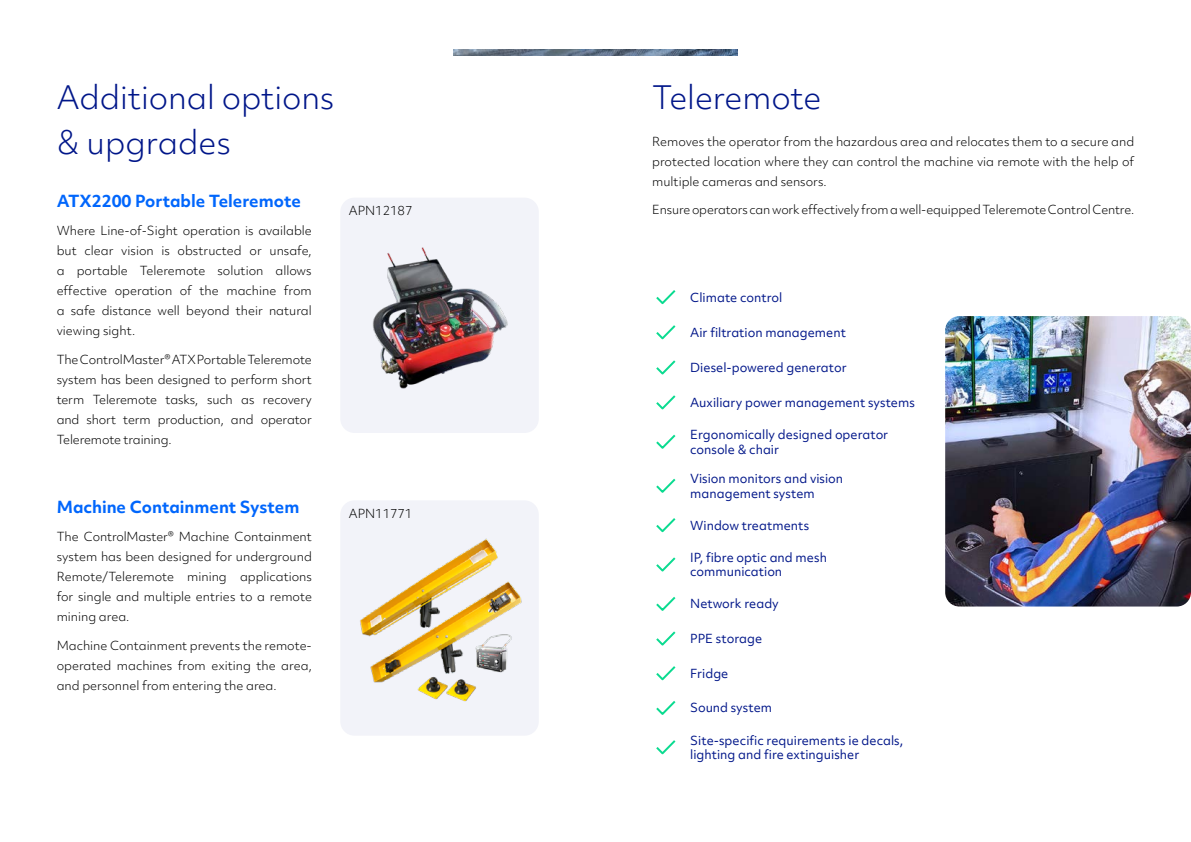
<style>
.page{position:relative;width:1191px;height:842px;background:#fff}
.page>*{position:absolute;margin:0;border:0;box-sizing:border-box;transform-origin:0 0}
.t1{font:300 31px/45px "Objektiv Mk 2";color:#001689}
.t2{font:700 16px "Objektiv Mk 2";color:#0066fc}
.t3{font:300 12px/20px "Objektiv Mk 2";color:#000;text-align:justify}
.t4{font:12px/14.4px "Objektiv Mk 2";color:#001689}
</style>
<div class="page">
<div style="left:340px;top:198px;width:199px;height:235px;background:#f2f3f9;border-radius:14px"></div>
<img style="left:372px;top:247px;width:136px;height:142px">
<div style="left:340px;top:500px;width:199px;height:236px;background:#f2f3f9;border-radius:14px"></div>
<img style="left:360px;top:538px;width:162px;height:164px">
<svg style="left:656px;top:290px;width:20px;height:15px"></svg>
<svg style="left:656px;top:325px;width:20px;height:15px"></svg>
<svg style="left:656px;top:360px;width:20px;height:15px"></svg>
<svg style="left:656px;top:395px;width:20px;height:15px"></svg>
<svg style="left:656px;top:434px;width:20px;height:15px"></svg>
<svg style="left:656px;top:478px;width:20px;height:15px"></svg>
<svg style="left:656px;top:518px;width:20px;height:15px"></svg>
<svg style="left:656px;top:557px;width:20px;height:15px"></svg>
<svg style="left:656px;top:596px;width:20px;height:15px"></svg>
<svg style="left:656px;top:631px;width:20px;height:15px"></svg>
<svg style="left:656px;top:666px;width:20px;height:15px"></svg>
<svg style="left:656px;top:701px;width:20px;height:14px"></svg>
<svg style="left:656px;top:740px;width:20px;height:15px"></svg>
<img style="left:945px;top:316px;width:246px;height:290px">
<img style="left:454px;top:50px;width:283px;height:5px">
<h1 class="t1" style="left:57px;top:74px;width:279px">Additional options &amp; upgrades</h1>
<h2 class="t2" style="left:57px;top:189px;width:246px">ATX2200 Portable Teleremote</h2>
<p class="t3" style="left:57px;top:221px;width:257px">Where Line-of-Sight operation is available but clear vision is obstructed or unsafe, a portable Teleremote solution allows effective operation of the machine from a safe distance well beyond their natural viewing sight.</p>
<p class="t3" style="left:57px;top:349px;width:257px">The ControlMaster® ATX Portable Teleremote system has been designed to perform short term Teleremote tasks, such as recovery and short term production, and operator Teleremote training.</p>
<p class="t3" style="left:349px;top:200px;width:65px">APN12187</p>
<h2 class="t2" style="left:57px;top:495px;width:244px">Machine Containment System</h2>
<p class="t3" style="left:57px;top:526px;width:257px">The ControlMaster® Machine Containment system has been designed for underground Remote/Teleremote mining applications for single and multiple entries to a remote mining area.</p>
<p class="t3" style="left:57px;top:635px;width:257px">Machine Containment prevents the remote&shy;operated machines from exiting the area, and personnel from entering the area.</p>
<p class="t3" style="left:349px;top:503px;width:65px">APN11771</p>
<h1 class="t1" style="left:652px;top:74px;width:171px">Teleremote</h1>
<p class="t3" style="left:652px;top:131px;width:483px">Removes the operator from the hazardous area and relocates them to a secure and protected location where they can control the machine via remote with the help of multiple cameras and sensors.</p>
<p class="t3" style="left:652px;top:200px;width:483px">Ensure operators can work effectively from a well-equipped Teleremote Control Centre.</p>
<p class="t4" style="left:690px;top:290px;width:93px">Climate control</p>
<p class="t4" style="left:690px;top:325px;width:157px">Air filtration management</p>
<p class="t4" style="left:690px;top:360px;width:158px">Diesel-powered generator</p>
<p class="t4" style="left:690px;top:395px;width:226px">Auxiliary power management systems</p>
<p class="t4" style="left:690px;top:427px;width:199px">Ergonomically designed operator console &amp; chair</p>
<p class="t4" style="left:690px;top:471px;width:154px">Vision monitors and vision management system</p>
<p class="t4" style="left:690px;top:518px;width:120px">Window treatments</p>
<p class="t4" style="left:690px;top:550px;width:138px">IP, fibre optic and mesh communication</p>
<p class="t4" style="left:690px;top:597px;width:90px">Network ready</p>
<p class="t4" style="left:690px;top:631px;width:73px">PPE storage</p>
<p class="t4" style="left:690px;top:666px;width:40px">Fridge</p>
<p class="t4" style="left:690px;top:701px;width:83px">Sound system</p>
<p class="t4" style="left:690px;top:733px;width:214px">Site-specific requirements ie decals, lighting and fire extinguisher</p>
</div>
